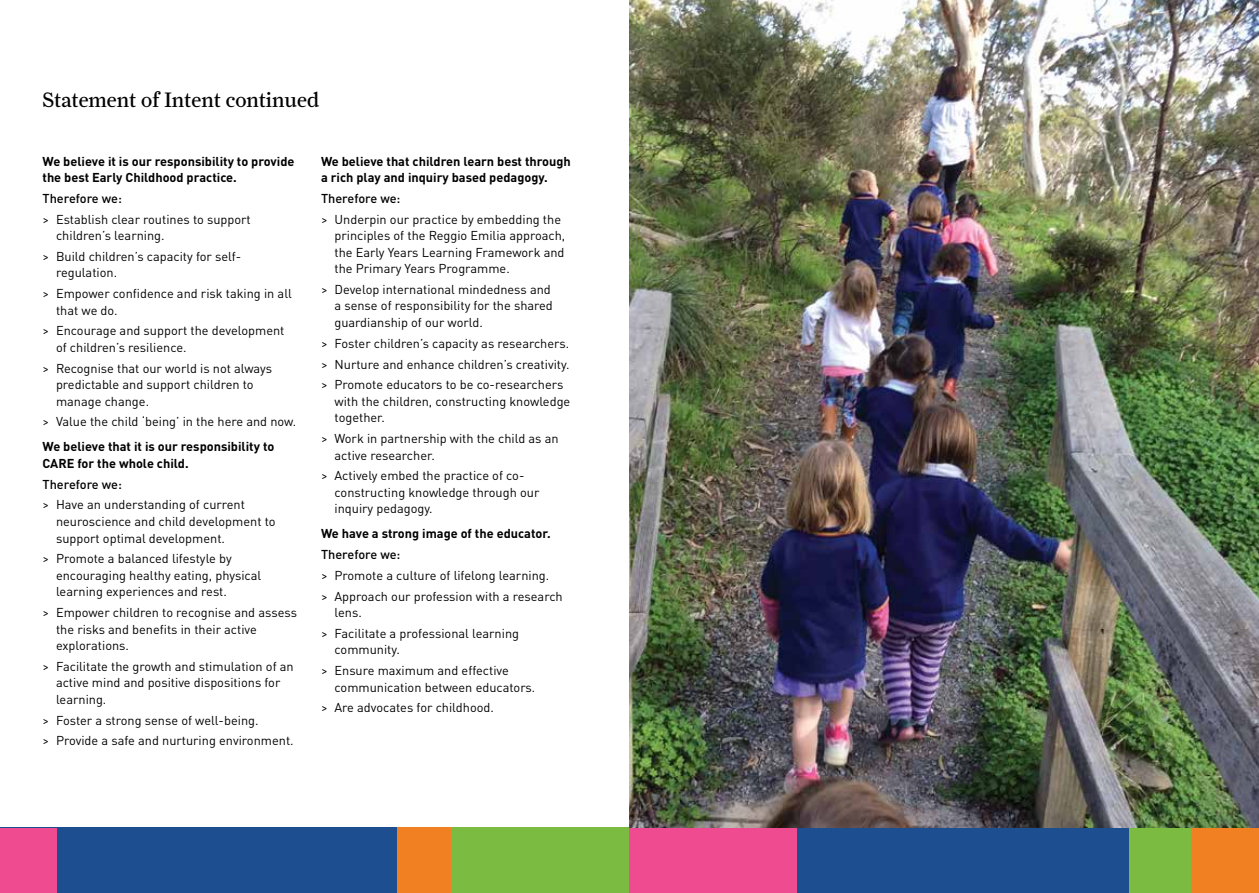
<style>
.page{position:relative;width:1259px;height:893px;background:#fff}
.page>*{position:absolute;margin:0;border:0;box-sizing:border-box;transform-origin:0 0}
.t1{font:21px "Farnham Display";color:#000}
.t2{font:12.75px/16.5px "DINOT";color:#000}
.t3{font:700 12.75px/16.5px "DINOT";color:#000}
.t4{font:500 12.75px "DINOT";color:#000}
</style>
<div class="page">
<div style="left:0;top:828px;width:471px;height:65px;background:#1d4f90"></div>
<div style="left:397px;top:828px;width:187px;height:65px;background:#f08021"></div>
<div style="left:0;top:828px;width:57px;height:65px;background:#ef4b91"></div>
<div style="left:451px;top:828px;width:312px;height:65px;background:#7cbb42"></div>
<div style="left:784px;top:828px;width:475px;height:65px;background:#1d4f90"></div>
<div style="left:1189px;top:828px;width:70px;height:65px;background:#f08021"></div>
<div style="left:1129px;top:828px;width:61px;height:65px;background:#7cbb42"></div>
<div style="left:629px;top:828px;width:168px;height:65px;background:#ef4b91"></div>
<img style="left:629px;top:0;width:630px;height:828px">
<h1 class="t1" style="left:43px;top:87px;width:278px">Statement of Intent continued</h1>
<p class="t3" style="left:43px;top:152px;width:253px">We believe it is our responsibility to provide the best Early Childhood practice.</p>
<p class="t4" style="left:43px;top:190px;width:81px">Therefore we:</p>
<p class="t2" style="left:56px;top:211px;width:196px;text-indent:-14px">&gt; Establish clear routines to support children’s learning.</p>
<p class="t2" style="left:56px;top:248px;width:187px;text-indent:-14px">&gt; Build children’s capacity for self&shy;regulation.</p>
<p class="t2" style="left:56px;top:285px;width:237px;text-indent:-14px">&gt; Empower confidence and risk taking in all that we do.</p>
<p class="t2" style="left:56px;top:322px;width:230px;text-indent:-14px">&gt; Encourage and support the development of children’s resilience.</p>
<p class="t2" style="left:56px;top:360px;width:218px;text-indent:-14px">&gt; Recognise that our world is not always predictable and support children to manage change.</p>
<p class="t2" style="left:43px;top:413px;width:255px">&gt; Value the child ‘being’ in the here and now.</p>
<p class="t3" style="left:43px;top:438px;width:233px">We believe that it is our responsibility to<br>CARE for the whole child.</p>
<p class="t4" style="left:43px;top:476px;width:81px">Therefore we:</p>
<p class="t2" style="left:56px;top:496px;width:221px;text-indent:-14px">&gt; Have an understanding of current neuroscience and child development to support optimal development.</p>
<p class="t2" style="left:56px;top:550px;width:207px;text-indent:-14px">&gt; Promote a balanced lifestyle by encouraging healthy eating, physical learning experiences and rest.</p>
<p class="t2" style="left:56px;top:604px;width:242px;text-indent:-14px">&gt; Empower children to recognise and assess the risks and benefits in their active explorations.</p>
<p class="t2" style="left:56px;top:658px;width:239px;text-indent:-14px">&gt; Facilitate the growth and stimulation of an active mind and positive dispositions for learning.</p>
<p class="t2" style="left:43px;top:709px;width:253px;line-height:20.7px">&gt; Foster a strong sense of well-being.<br>&gt; Provide a safe and nurturing environment.</p>
<p class="t3" style="left:321px;top:152px;width:251px">We believe that children learn best through a rich play and inquiry based pedagogy.</p>
<p class="t4" style="left:321px;top:190px;width:81px">Therefore we:</p>
<p class="t2" style="left:334px;top:211px;width:232px;text-indent:-14px">&gt; Underpin our practice by embedding the principles of the Reggio Emilia approach, the Early Years Learning Framework and the Primary Years Programme.</p>
<p class="t2" style="left:334px;top:281px;width:220px;text-indent:-14px">&gt; Develop international mindedness and a sense of responsibility for the shared guardianship of our world.</p>
<p class="t2" style="left:321px;top:333px;width:250px;line-height:20.7px;text-align:justify">&gt; Foster children’s capacity as researchers. &gt; Nurture and enhance children’s creativity. &gt; Promote educators to be co-researchers</p>
<p class="t2" style="left:334px;top:393px;width:237px">with the children, constructing knowledge together.</p>
<p class="t2" style="left:334px;top:430px;width:226px;text-indent:-14px">&gt; Work in partnership with the child as an active researcher.</p>
<p class="t2" style="left:334px;top:467px;width:206px;text-indent:-14px">&gt; Actively embed the practice of co&shy;constructing knowledge through our inquiry pedagogy.</p>
<p class="t3" style="left:321px;top:525px;width:231px">We have a strong image of the educator.</p>
<p class="t4" style="left:321px;top:546px;width:81px">Therefore we:</p>
<p class="t2" style="left:321px;top:565px;width:243px;line-height:20.7px">&gt; Promote a culture of lifelong learning.<br>&gt; Approach our profession with a research</p>
<p class="t2" style="left:321px;top:602px;width:200px;line-height:20.7px;text-indent:14px">lens.<br>&gt; Facilitate a professional learning</p>
<p class="t2" style="left:321px;top:639px;width:189px;line-height:20.7px;text-indent:14px">community.<br>&gt; Ensure maximum and effective</p>
<p class="t2" style="left:321px;top:676px;width:216px;line-height:20.7px;text-indent:14px">communication between educators. &gt; Are advocates for childhood.</p>
</div>
